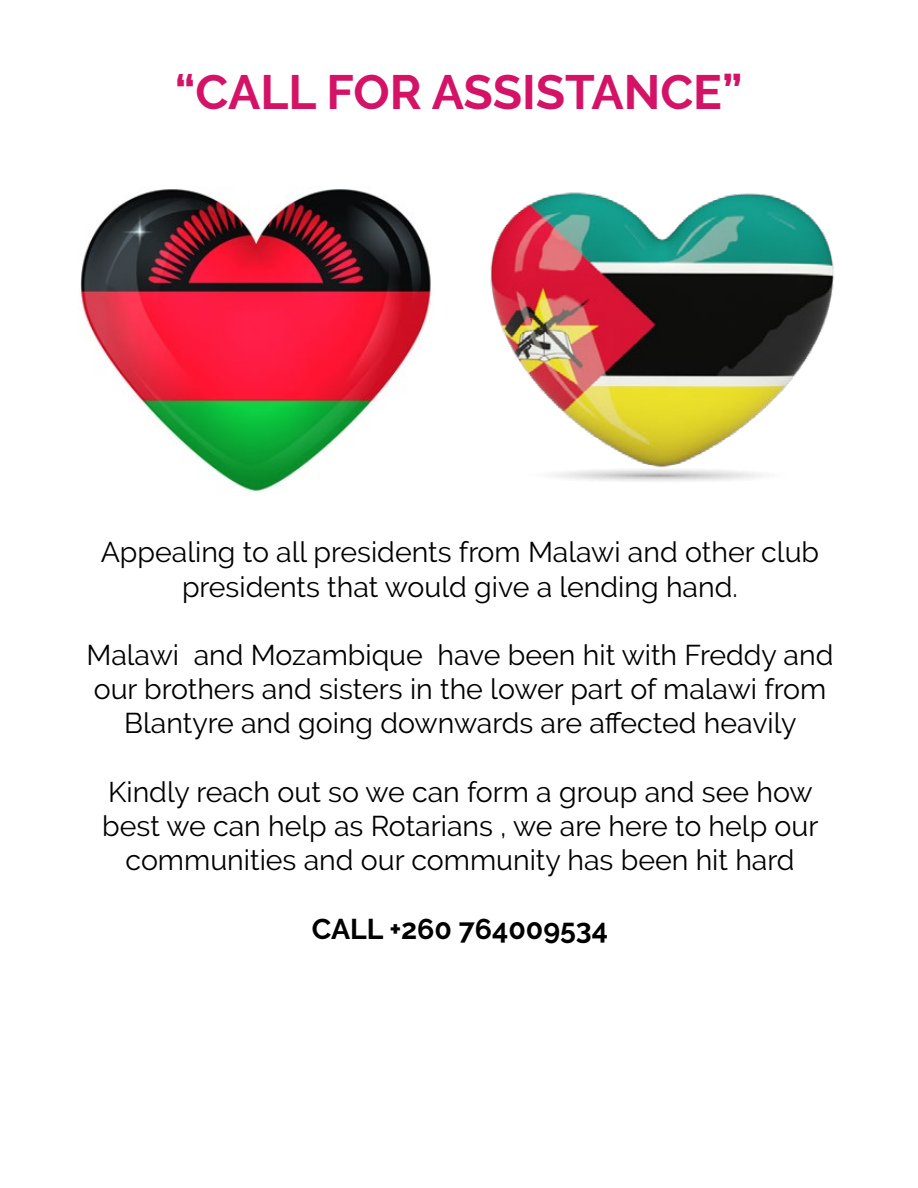
<style>
.page{position:relative;width:918px;height:1188px;background:#fff}
.page>*{position:absolute;margin:0;border:0;box-sizing:border-box;transform-origin:0 0}
.t1{font:700 48px "Raleway";color:#d41366}
.t2{font:28.5px/34.2px "Raleway";color:#000;text-align:center}
.t3{font:700 28.5px "Raleway";color:#000}
</style>
<div class="page">
<img style="left:78px;top:189px;width:353px;height:303px">
<img style="left:490px;top:192px;width:344px;height:290px">
<h1 class="t1" style="left:175px;top:65px;width:569px">“CALL FOR ASSISTANCE”</h1>
<p class="t2" style="left:101px;top:535px;width:720px">Appealing to all presidents from Malawi and other club presidents that would give a lending hand.</p>
<p class="t2" style="left:86px;top:638px;width:452px">Malawi and Mozambique have been</p>
<p class="t2" style="left:583px;top:638px;width:145px">hit with Fredd</p>
<p class="t2" style="left:762px;top:638px;width:71px">y and</p>
<p class="t2" style="left:94px;top:672px;width:734px">our brothers and sisters in the lower part of malawi from</p>
<p class="t2" style="left:124px;top:706px;width:673px">Blantyre and going downwards are affected heavily</p>
<p class="t2" style="left:102px;top:775px;width:718px">Kindly reach out so we can form a group and see how best we can help as Rotarians , we are here to help our communities and our community has been hit hard</p>
<p class="t3" style="left:312px;top:912px;width:298px">CALL +260 764009534</p>
</div>
